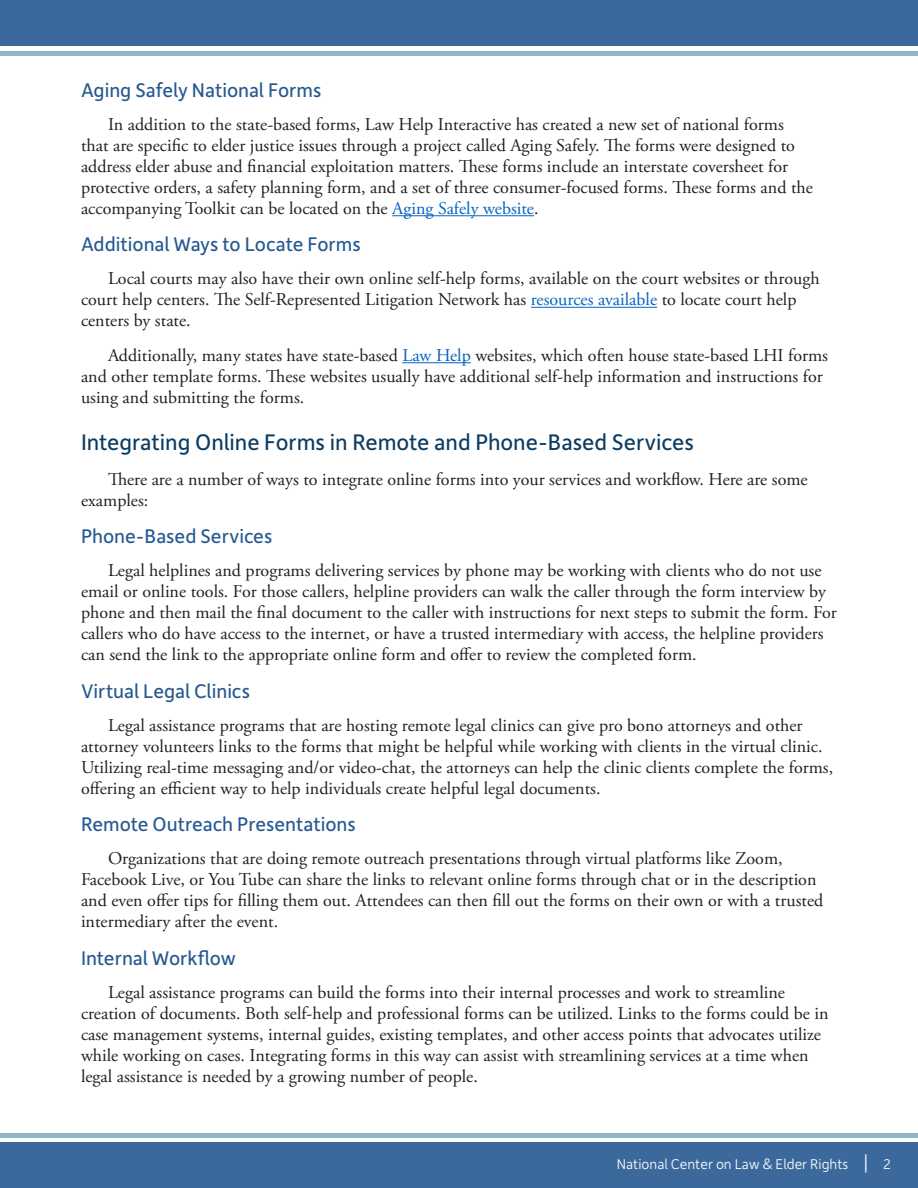
<style>
.page{position:relative;width:918px;height:1188px;background:#fff}
.page>*{position:absolute;margin:0;border:0;box-sizing:border-box;transform-origin:0 0}
.t1{font:24px "Depot New";color:#0c3c61}
.Subheader{font:21px "Depot New";color:#265890}
.Body_Text{font:18px/21px "Adobe Garamond Pro";color:#231f20}
.t2{font:300 15px "Depot New";color:#fff}
.s1{color:#0563c1}
.s2{font-size:21px}
</style>
<div class="page">
<div style="left:0;top:0;width:918px;height:46px;background:#3c699b"></div>
<div style="left:0;top:51px;width:918px;height:5px;background:#90b7c8"></div>
<div style="left:0;top:1133px;width:918px;height:5px;background:#90b7c8"></div>
<div style="left:0;top:1143px;width:918px;height:45px;background:#3c699b"></div>
<hr style="left:392px;top:215px;width:142px;height:1px;background:#0563c1">
<hr style="left:531px;top:307px;width:126px;height:1px;background:#0563c1">
<hr style="left:402px;top:362px;width:69px;height:1px;background:#0563c1">
<p class="Subheader" style="left:81px;top:76px;width:242px">Aging Safely National Forms</p>
<p class="Body_Text" style="left:81px;top:114px;width:733px;text-indent:27px">In addition to the state-based forms, Law Help Interactive has created a new set of national forms that are specific to elder justice issues through a project called Aging Safely. The forms were designed to address elder abuse and financial exploitation matters. These forms include an interstate coversheet for protective orders, a safety planning form, and a set of three consumer-focused forms. These forms and the accompanying Toolkit can be located on the <span class="s1">Aging Safely website</span>.</p>
<p class="Subheader" style="left:81px;top:231px;width:281px">Additional Ways to Locate Forms</p>
<p class="Body_Text" style="left:81px;top:269px;width:740px;text-indent:27px">Local courts may also have their own online self-help forms, available on the court websites or through court help centers. The Self-Represented Litigation Network has <span class="s1">resources available</span> to locate court help centers by state.</p>
<p class="Body_Text" style="left:81px;top:345px;width:749px;text-indent:27px">Additionally, many states have state-based <span class="s1">Law Help</span> websites, which often house state-based LHI forms and other template forms. These websites usually have additional self-help information and instructions for using and submitting the forms.</p>
<p class="t1" style="left:81px;top:427px;width:614px">Integrating Online Forms in Remote and Phone-Based Services</p>
<p class="Body_Text" style="left:81px;top:469px;width:728px;text-indent:27px">There are a number of ways to integrate online forms into your services and workflow. Here are some examples:</p>
<p class="Subheader" style="left:81px;top:523px;width:193px">Phone-Based Services</p>
<p class="Body_Text" style="left:81px;top:561px;width:757px;text-indent:27px">Legal helplines and programs delivering services by phone may be working with clients who do not use email or online tools. For those callers, helpline providers can walk the caller through the form interview by phone and then mail the final document to the caller with instructions for next steps to submit the form. For callers who do have access to the internet, or have a trusted intermediary with access, the helpline providers can send the link to the appropriate online form and offer to review the completed form.</p>
<p class="Subheader" style="left:81px;top:677px;width:171px">Virtual Legal Clinics</p>
<p class="Body_Text" style="left:81px;top:715px;width:754px;text-indent:27px">Legal assistance programs that are hosting remote legal clinics can give pro bono attorneys and other attorney volunteers links to the forms that might be helpful while working with clients in the virtual clinic.<br>Utilizing real-time messaging and/or video-chat, the attorneys can help the clinic clients complete the forms, offering an efficient way to help individuals create helpful legal documents.</p>
<p class="Subheader" style="left:81px;top:811px;width:276px">Remote Outreach Presentations</p>
<p class="Body_Text" style="left:81px;top:849px;width:744px;text-indent:27px">Organizations that are doing remote outreach presentations through virtual platforms like Zoom, Facebook Live, or You Tube can share the links to relevant online forms through chat or in the description and even offer tips for filling them out. Attendees can then fill out the forms on their own or with a trusted intermediary after the event.</p>
<p class="Subheader" style="left:81px;top:944px;width:156px">Internal Workflow</p>
<p class="Body_Text" style="left:81px;top:982px;width:749px;text-indent:27px">Legal assistance programs can build the forms into their internal processes and work to streamline creation of documents. Both self-help and professional forms can be utilized. Links to the forms could be in case management systems, internal guides, existing templates, and other access points that advocates utilize while working on cases. Integrating forms in this way can assist with streamlining services at a time when legal assistance is needed by a growing number of people.</p>
<p class="t2" style="left:617px;top:1155px;width:275px">National Center on Law &amp; Elder Rights <span class="s2">|</span> 2</p>
</div>
